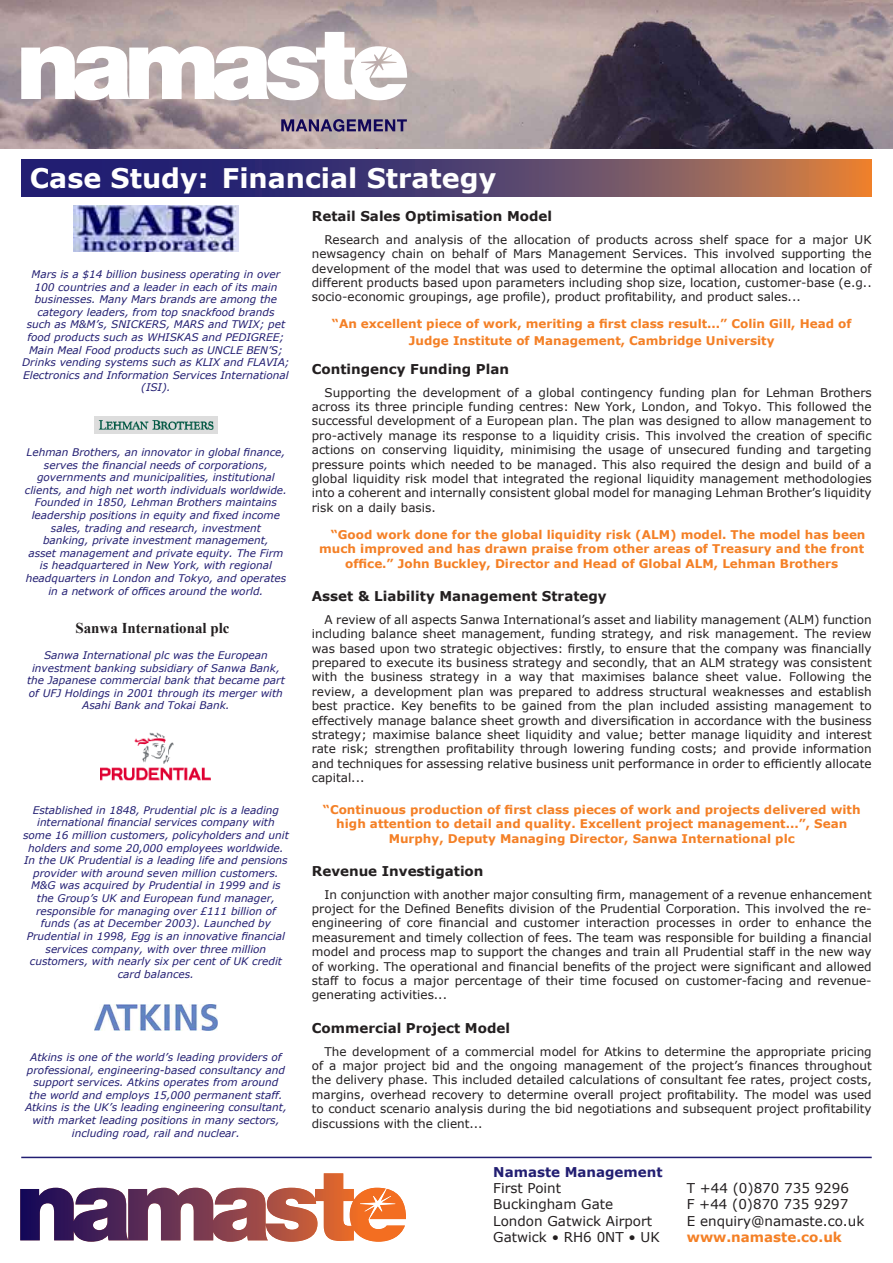
<style>
.page{position:relative;width:893px;height:1263px;background:#fff}
.page>*{position:absolute;margin:0;border:0;box-sizing:border-box;transform-origin:0 0}
.t1{font:700 27px "Verdana";color:#fff}
.t2{font:700 15px "Times New Roman";color:#231f20}
.t3{font:700 13.5px "Verdana";color:#231f20}
.t4{font:13.5px "Verdana";color:#231f20}
.t5{font:700 13.5px "Verdana";color:#221e72}
.t6{font:700 13.5px "Verdana";color:#f48026}
.t7{font:12px/14.4px "Verdana";color:#231f20;text-align:justify}
.t8{font:700 12px/14.4px "Verdana";color:#f48026;text-align:center}
.t9{font:italic 10.5px/12.6px "Verdana";color:#221e72;text-align:center}
</style>
<div class="page">
<img style="left:0;top:0;width:893px;height:149px">
<svg style="left:21px;top:32px;width:386px;height:68px"></svg>
<svg style="left:281px;top:119px;width:126px;height:13px;background:#6a5d83"></svg>
<svg style="left:20px;top:1173px;width:386px;height:68px"></svg>
<hr style="left:21px;top:1157px;width:851px;height:1px;background:#221e72">
<svg style="left:21px;top:159px;width:851px;height:37px;background:#5c4367"></svg>
<img style="left:94px;top:417px;width:123px;height:16px">
<img style="left:73px;top:205px;width:165px;height:47px">
<img style="left:94px;top:1004px;width:123px;height:26px">
<img style="left:101px;top:732px;width:109px;height:49px">
<h1 class="t1" style="left:30px;top:161px;width:468px">Case Study: Financial Strategy</h1>
<p class="t9" style="left:22px;top:267px;width:269px">Mars is a $14 billion business operating in over 100 countries and a leader in each of its main businesses. Many Mars brands are among the category leaders, from top snackfood brands<br>such as M&amp;M’s, SNICKERS, MARS and TWIX; pet food products such as WHISKAS and PEDIGREE; Main Meal Food products such as UNCLE BEN’S; Drinks vending systems such as KLIX and FLAVIA; Electronics and Information Services International (ISI).</p>
<p class="t9" style="left:25px;top:446px;width:264px">Lehman Brothers, an innovator in global finance, serves the financial needs of corporations, governments and municipalities, institutional clients, and high net worth individuals worldwide.<br>Founded in 1850, Lehman Brothers maintains leadership positions in equity and fixed income sales, trading and research, investment<br>banking, private investment management,<br>asset management and private equity. The Firm is headquartered in New York, with regional headquarters in London and Tokyo, and operates in a network of offices around the world.</p>
<p class="t2" style="left:75px;top:618px;width:156px">Sanwa International plc</p>
<p class="t9" style="left:27px;top:649px;width:259px">Sanwa International plc was the European investment banking subsidiary of Sanwa Bank, the Japanese commercial bank that became part of UFJ Holdings in 2001 through its merger with Asahi Bank and Tokai Bank.</p>
<p class="t9" style="left:23px;top:803px;width:267px">Established in 1848, Prudential plc is a leading international financial services company with some 16 million customers, policyholders and unit holders and some 20,000 employees worldwide.<br>In the UK Prudential is a leading life and pensions provider with around seven million customers.<br>M&amp;G was acquired by Prudential in 1999 and is the Group’s UK and European fund manager, responsible for managing over £111 billion of funds (as at December 2003). Launched by Prudential in 1998, Egg is an innovative financial services company, with over three million customers, with nearly six per cent of UK credit card balances.</p>
<p class="t9" style="left:25px;top:1050px;width:263px">Atkins is one of the world’s leading providers of professional, engineering-based consultancy and support services. Atkins operates from around the world and employs 15,000 permanent staff.<br>Atkins is the UK’s leading engineering consultant, with market leading positions in many sectors, including road, rail and nuclear.</p>
<p class="t3" style="left:312px;top:207px;width:242px">Retail Sales Optimisation Model</p>
<p class="t7" style="left:312px;top:232px;width:561px;text-indent:13px">Research and analysis of the allocation of products across shelf space for a major UK newsagency chain on behalf of Mars Management Services. This involved supporting the development of the model that was used to determine the optimal allocation and location of different products based upon parameters including shop size, location, customer-base (e.g.. socio-economic groupings, age profile), product profitability, and product sales...</p>
<p class="t8" style="left:332px;top:316px;width:521px;line-height:16.2px">“An excellent piece of work, meriting a first class result...” Colin Gill, Head of<br>Judge Institute of Management, Cambridge University</p>
<p class="t3" style="left:312px;top:360px;width:199px">Contingency Funding Plan</p>
<p class="t7" style="left:312px;top:385px;width:561px;text-indent:13px">Supporting the development of a global contingency funding plan for Lehman Brothers across its three principle funding centres: New York, London, and Tokyo. This followed the successful development of a European plan. The plan was designed to allow management to pro-actively manage its response to a liquidity crisis. This involved the creation of specific actions on conserving liquidity, minimising the usage of unsecured funding and targeting pressure points which needed to be managed. This also required the design and build of a global liquidity risk model that integrated the regional liquidity management methodologies into a coherent and internally consistent global model for managing Lehman Brother’s liquidity risk on a daily basis.</p>
<p class="t8" style="left:331px;top:527px;width:536px">“Good work done for the global liquidity risk (ALM) model. The model has been</p>
<p class="t8" style="left:319px;top:541px;width:546px">much improved and has drawn praise from other areas of Treasury and the front</p>
<p class="t8" style="left:345px;top:556px;width:494px">office.” John Buckley, Director and Head of Global ALM, Lehman Brothers</p>
<p class="t3" style="left:312px;top:587px;width:296px">Asset &amp; Liability Management Strategy</p>
<p class="t7" style="left:312px;top:612px;width:561px;text-indent:13px">A review of all aspects Sanwa International’s asset and liability management (ALM) function including balance sheet management, funding strategy, and risk management. The review was based upon two strategic objectives: firstly, to ensure that the company was financially prepared to execute its business strategy and secondly, that an ALM strategy was consistent with the business strategy in a way that maximises balance sheet value. Following the review, a development plan was prepared to address structural weaknesses and establish best practice. Key benefits to be gained from the plan included assisting management to effectively manage balance sheet growth and diversification in accordance with the business strategy; maximise balance sheet liquidity and value; better manage liquidity and interest rate risk; strengthen profitability through lowering funding costs; and provide information and techniques for assessing relative business unit performance in order to efficiently allocate capital...</p>
<p class="t8" style="left:323px;top:802px;width:539px">“Continuous production of first class pieces of work and projects delivered with high attention to detail and quality. Excellent project management...”, Sean<br>Murphy, Deputy Managing Director, Sanwa International plc</p>
<p class="t3" style="left:312px;top:862px;width:173px">Revenue Investigation</p>
<p class="t7" style="left:312px;top:887px;width:561px;text-indent:13px">In conjunction with another major consulting firm, management of a revenue enhancement project for the Defined Benefits division of the Prudential Corporation. This involved the re&shy;engineering of core financial and customer interaction processes in order to enhance the measurement and timely collection of fees. The team was responsible for building a financial model and process map to support the changes and train all Prudential staff in the new way of working. The operational and financial benefits of the project were significant and allowed staff to focus a major percentage of their time focused on customer-facing and revenue&shy;generating activities...</p>
<p class="t3" style="left:312px;top:1019px;width:200px">Commercial Project Model</p>
<p class="t7" style="left:312px;top:1043px;width:561px;text-indent:13px">The development of a commercial model for Atkins to determine the appropriate pricing of a major project bid and the ongoing management of the project’s finances throughout the delivery phase. This included detailed calculations of consultant fee rates, project costs, margins, overhead recovery to determine overall project profitability. The model was used to conduct scenario analysis during the bid negotiations and subsequent project profitability discussions with the client...</p>
<p class="t5" style="left:493px;top:1163px;width:171px">Namaste Management</p>
<p class="t4" style="left:493px;top:1179px;width:69px">First Point</p>
<p class="t4" style="left:687px;top:1179px;width:164px">T +44 (0)870 735 9296</p>
<p class="t4" style="left:493px;top:1196px;width:121px">Buckingham Gate</p>
<p class="t4" style="left:687px;top:1196px;width:163px">F +44 (0)870 735 9297</p>
<p class="t4" style="left:493px;top:1212px;width:160px">London Gatwick Airport</p>
<p class="t4" style="left:687px;top:1212px;width:179px">E enquiry@namaste.co.uk</p>
<p class="t4" style="left:493px;top:1228px;width:168px">Gatwick • RH6 0NT • UK</p>
<p class="t6" style="left:687px;top:1228px;width:157px">www.namaste.co.uk</p>
</div>
